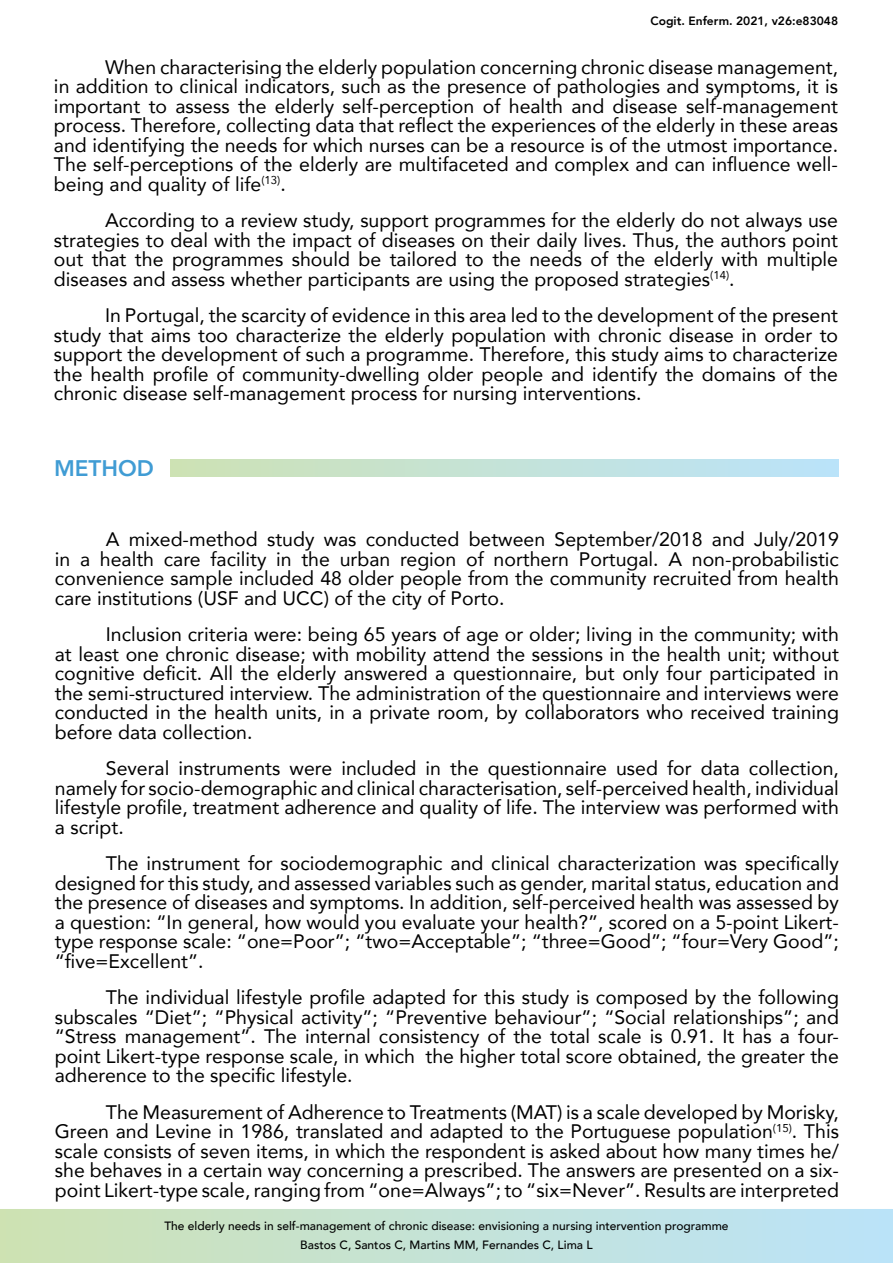
<style>
.page{position:relative;width:893px;height:1263px;background:#fff}
.page>*{position:absolute;margin:0;border:0;box-sizing:border-box;transform-origin:0 0}
.t1{font:800 22.5px "Avenir";color:#409cd4}
.t2{font:19.5px/19.5px "Avenir";color:#000;text-align:justify}
.t3{font:500 12px/18.6px "Avenir";color:#000;text-align:center}
.t4{font:800 12px "Avenir";color:#000}
</style>
<div class="page">
<svg style="left:0;top:1209px;width:893px;height:54px;background:#c4e2d6"></svg>
<div style="left:170px;top:460px;width:669px;height:16px;background:linear-gradient(to right,#cee2b5,#bae3fb)"></div>
<p class="t4" style="left:650px;top:12px;width:189px">Cogit. Enferm. 2021, v26:e83048</p>
<p class="t2" style="left:54px;top:56px;width:786px;text-indent:51px">When characterising the elderly population concerning chronic disease management, in addition to clinical indicators, such as the presence of pathologies and symptoms, it is important to assess the elderly self-perception of health and disease self-management process. Therefore, collecting data that reflect the experiences of the elderly in these areas and identifying the needs for which nurses can be a resource is of the utmost importance.<br>The self-perceptions of the elderly are multifaceted and complex and can influence well&shy;being and quality of life<sup>(13)</sup>.</p>
<p class="t2" style="left:54px;top:210px;width:786px;text-indent:51px">According to a review study, support programmes for the elderly do not always use strategies to deal with the impact of diseases on their daily lives. Thus, the authors point out that the programmes should be tailored to the needs of the elderly with multiple diseases and assess whether participants are using the proposed strategies<sup>(14)</sup>.</p>
<p class="t2" style="left:54px;top:305px;width:786px;text-indent:51px">In Portugal, the scarcity of evidence in this area led to the development of the present study that aims too characterize the elderly population with chronic disease in order to support the development of such a programme. Therefore, this study aims to characterize the health profile of community-dwelling older people and identify the domains of the chronic disease self-management process for nursing interventions.</p>
<p class="t1" style="left:54px;top:451px;width:101px">METHOD</p>
<p class="t2" style="left:55px;top:529px;width:786px;text-indent:51px">A mixed-method study was conducted between September/2018 and July/2019 in a health care facility in the urban region of northern Portugal. A non-probabilistic convenience sample included 48 older people from the community recruited from health care institutions (USF and UCC) of the city of Porto.</p>
<p class="t2" style="left:55px;top:624px;width:786px;text-indent:51px">Inclusion criteria were: being 65 years of age or older; living in the community; with at least one chronic disease; with mobility attend the sessions in the health unit; without cognitive deficit. All the elderly answered a questionnaire, but only four participated in the semi-structured interview. The administration of the questionnaire and interviews were conducted in the health units, in a private room, by collaborators who received training before data collection.</p>
<p class="t2" style="left:55px;top:758px;width:786px;text-indent:51px">Several instruments were included in the questionnaire used for data collection, namely for socio-demographic and clinical characterisation, self-perceived health, individual lifestyle profile, treatment adherence and quality of life. The interview was performed with a script.</p>
<p class="t2" style="left:55px;top:853px;width:786px;text-indent:51px">The instrument for sociodemographic and clinical characterization was specifically designed for this study, and assessed variables such as gender, marital status, education and the presence of diseases and symptoms. In addition, self-perceived health was assessed by a question: “In general, how would you evaluate your health?”, scored on a 5-point Likert&shy;type response scale: “one=Poor”; “two=Acceptable”; “three=Good”; “four=Very Good”; “five=Excellent”.</p>
<p class="t2" style="left:55px;top:987px;width:786px;text-indent:51px">The individual lifestyle profile adapted for this study is composed by the following subscales “Diet”; “Physical activity”; “Preventive behaviour”; “Social relationships”; and “Stress management”. The internal consistency of the total scale is 0.91. It has a four&shy;point Likert-type response scale, in which the higher total score obtained, the greater the adherence to the specific lifestyle.</p>
<p class="t2" style="left:55px;top:1102px;width:786px;text-indent:51px">The Measurement of Adherence to Treatments (MAT) is a scale developed by Morisky, Green and Levine in 1986, translated and adapted to the Portuguese population<sup>(15)</sup>. This scale consists of seven items, in which the respondent is asked about how many times he/ she behaves in a certain way concerning a prescribed. The answers are presented on a six&shy;point Likert-type scale, ranging from “one=Always”; to “six=Never”. Results are interpreted</p>
<p class="t3" style="left:164px;top:1216px;width:566px">The elderly needs in self-management of chronic disease: envisioning a nursing intervention programme<br>Bastos C, Santos C, Martins MM, Fernandes C, Lima L</p>
</div>
